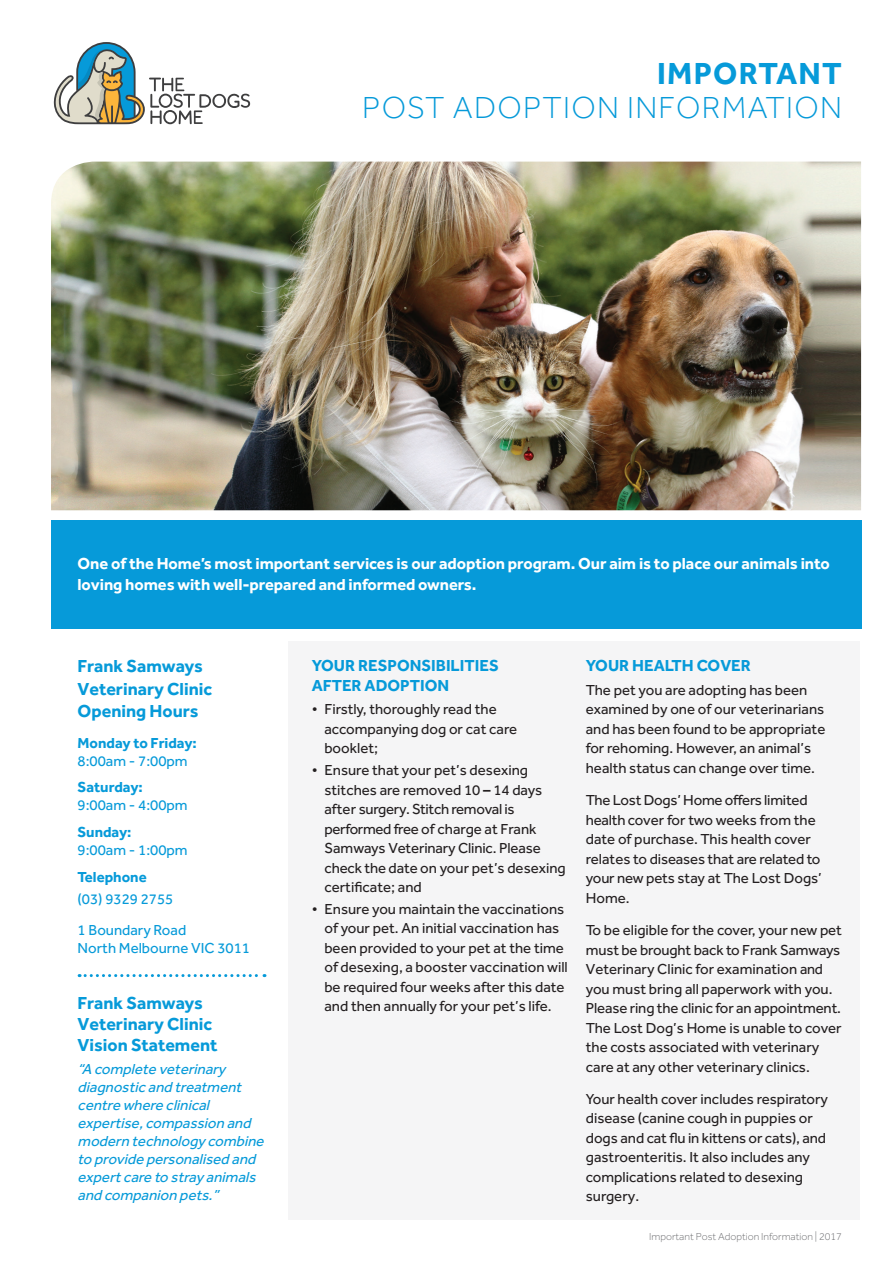
<style>
.page{position:relative;width:893px;height:1263px;background:#fff}
.page>*{position:absolute;margin:0;border:0;box-sizing:border-box;transform-origin:0 0}
.Heading_1{font:300 31.5px/34.5px "Effra";letter-spacing:.04em;color:#069ad9;text-align:right}
.Sidebar_Quote{font:700 18px/22.5px "Effra";color:#069ad9}
.Intro_Copy{font:700 16.5px/21px "Effra";letter-spacing:-.005em;color:#fff}
.Body_Heading_1{font:700 16.5px/19.5px "Effra";color:#069ad9}
.Body_Copy{font:15px/19.5px "Effra";color:#231f20}
.Sidebar_Quote-2{font:italic 15px/18px "Effra";color:#069ad9}
.Sidebar_Quote-3{font:15px "Effra";color:#069ad9}
.Sidebar_Quote-4{font:700 15px/18px "Effra";color:#069ad9}
.t1{font:300 10.5px "Effra";color:#6c6d70}
.s1{font-weight:700}
.s2{font-weight:400}
.s3{font-weight:500}
</style>
<div class="page">
<svg style="left:53px;top:42px;width:197px;height:82px"></svg>
<div style="left:288px;top:641px;width:572px;height:578px;background:#f5f5f6"></div>
<div style="left:51px;top:520px;width:810px;height:108px;background:#069ad9"></div>
<img style="left:51px;top:162px;width:810px;height:348px">
<svg style="left:79px;top:974px;width:186px;height:3px"></svg>
<p class="Heading_1" style="left:362px;top:56px;width:481px"><span class="s1">IMPORTANT<br></span>POST ADOPTION INFORMATION</p>
<p class="Intro_Copy" style="left:78px;top:553px;width:754px">One of the Home’s most important services is our adoption program. Our aim is to place our animals into loving homes with well-prepared and informed owners.</p>
<p class="Sidebar_Quote" style="left:78px;top:654px;width:136px">Frank Samways<br>Veterinary Clinic<br>Opening Hours</p>
<p class="Sidebar_Quote-4" style="left:78px;top:734px;width:121px">Monday to Friday:<br><span class="s2">8:00am - 7:00pm</span></p>
<p class="Sidebar_Quote-4" style="left:78px;top:778px;width:67px">Saturday:</p>
<p class="Sidebar_Quote-3" style="left:78px;top:797px;width:112px">9:00am - 4:00pm</p>
<p class="Sidebar_Quote-4" style="left:78px;top:823px;width:55px">Sunday:</p>
<p class="Sidebar_Quote-3" style="left:78px;top:841px;width:112px">9:00am - 1:00pm</p>
<p class="Sidebar_Quote-4" style="left:78px;top:867px;width:71px">Telephone</p>
<p class="Sidebar_Quote-3" style="left:78px;top:890px;width:97px">(03) 9329 2755</p>
<p class="Sidebar_Quote-3" style="left:78px;top:921px;width:110px">1 Boundary Road</p>
<p class="Sidebar_Quote-3" style="left:78px;top:939px;width:174px">North Melbourne VIC 3011</p>
<p class="Sidebar_Quote" style="left:78px;top:992px;width:142px;line-height:21px">Frank Samways<br>Veterinary Clinic<br>Vision Statement</p>
<p class="Sidebar_Quote-2" style="left:78px;top:1059px;width:191px">“A complete veterinary diagnostic and treatment centre where clinical expertise,compassion and modern technology combine to provide personalised and expertcare to stray animals and companion pets.”</p>
<p class="Body_Heading_1" style="left:312px;top:655px;width:189px">YOUR RESPONSIBILITIES<br>AFTER ADOPTION</p>
<p class="Body_Copy" style="left:324px;top:699px;width:194px;text-indent:-13px">• Firstly, thoroughly read the accompanying dog or cat care booklet;</p>
<p class="Body_Copy" style="left:324px;top:760px;width:243px;text-indent:-13px">• Ensure that your pet’s desexing stitches are removed 10 <span class="s3">–</span> 14 days after surgery. Stitch removal is performed free of charge at Frank<br>Samways Veterinary Clinic. Please check the date on your pet’s desexing certificate; and</p>
<p class="Body_Copy" style="left:324px;top:899px;width:245px;text-indent:-13px">• Ensure you maintain the vaccinations of your pet. An initial vaccination has been provided to your pet at the time of desexing, a booster vaccination will be required four weeks after this date and then annually for your pet’s life.</p>
<p class="Body_Heading_1" style="left:586px;top:655px;width:167px">YOUR HEALTH COVER</p>
<p class="Body_Copy" style="left:586px;top:680px;width:241px">The pet you are adopting has been examined by one of our veterinarians and has been found to be appropriate for rehoming. However, an animal’s health status can change over time.</p>
<p class="Body_Copy" style="left:586px;top:790px;width:238px">The Lost Dogs’ Home offers limited health cover for two weeks from the date of purchase. This health cover relates to diseases that are related to your new pets stay at The Lost Dogs’<br>Home.</p>
<p class="Body_Copy" style="left:586px;top:920px;width:258px">To be eligible for the cover, your new pet must be brought back to Frank Samways Veterinary Clinic for examination and you must bring all paperwork with you.<br>Please ring the clinic for an appointment.<br>The Lost Dog’s Home is unable to cover the costs associated with veterinary care at any other veterinary clinics.</p>
<p class="Body_Copy" style="left:586px;top:1089px;width:244px">Your health cover includes respiratory disease (canine cough in puppies or dogs and cat flu in kittens or cats), and gastroenteritis. It also includes any complications related to desexing surgery.</p>
<p class="t1" style="left:649px;top:1230px;width:194px">Important Post Adoption Information | 2017</p>
</div>
